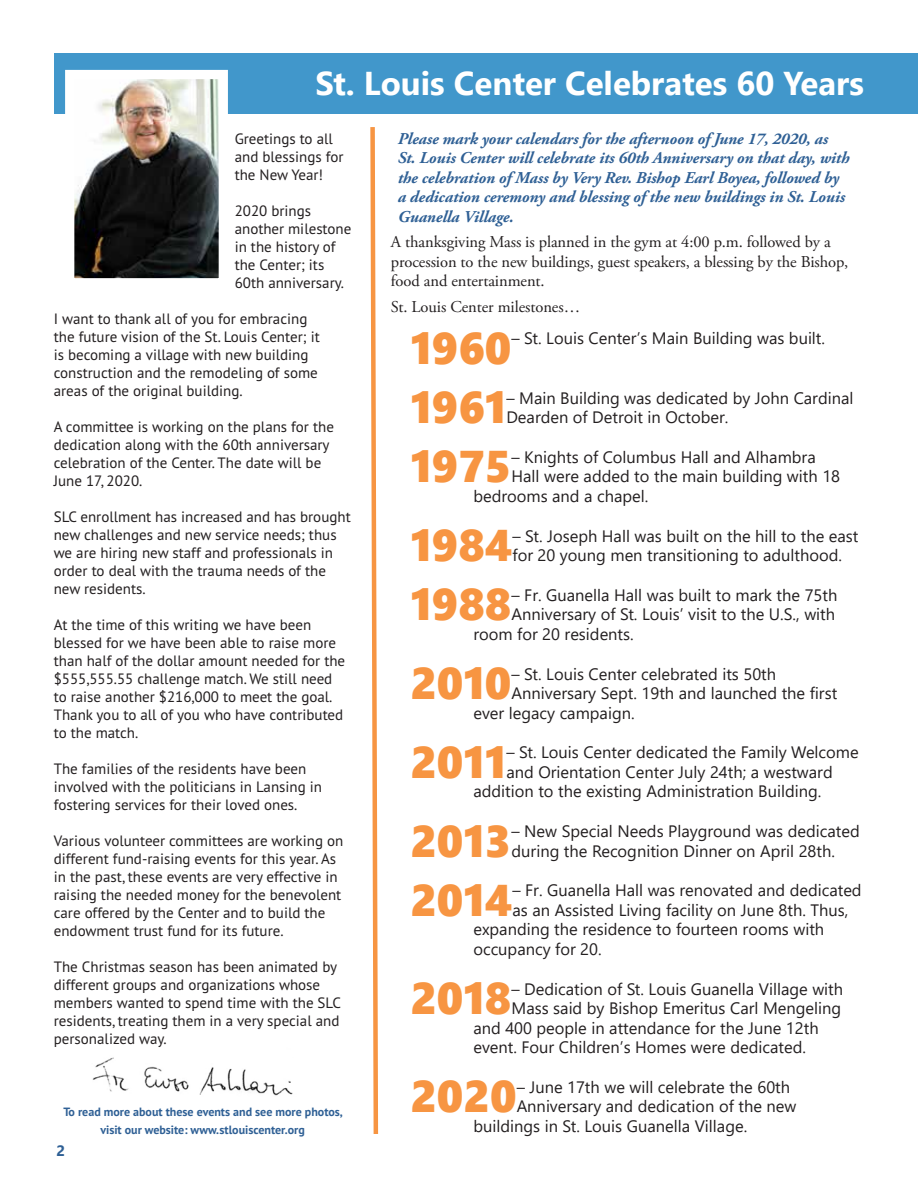
<style>
.page{position:relative;width:918px;height:1188px;background:#fff}
.page>*{position:absolute;margin:0;border:0;box-sizing:border-box;transform-origin:0 0}
.t1{font:44.4px "Segoe UI Black";color:#f79542}
.t2{font:700 33px "Segoe UI";color:#fff}
.t3{font:16.5px/19.5px "Segoe UI";color:#231f20}
.t4{font:italic 700 16.5px/19.5px "Adobe Garamond Pro";letter-spacing:-.005em;color:#2f6095}
.t5{font:16.5px/19.5px "Adobe Garamond Pro";letter-spacing:-.005em;color:#231f20}
.t6{font:15px/18px "PT Sans";color:#231f20}
.t7{font:700 15px "Segoe UI";color:#2f6095}
.t8{font:700 12px/18px "PT Sans";color:#2f6095;text-align:center}
</style>
<div class="page">
<div style="left:54px;top:54px;width:864px;height:60px;background:#4197cb"></div>
<hr style="left:917px;top:54px;width:1px;height:60px;background:#f79542">
<img style="left:92px;top:1057px;width:201px;height:39px">
<svg style="left:370px;top:127px;width:9px;height:1007px"></svg>
<img style="left:75px;top:80px;width:143px;height:197px">
<div style="left:65px;top:70px;width:163px;height:217px;border:9px solid #fff"></div>
<h2 class="t2" style="left:315px;top:52px;width:550px">St. Louis Center Celebrates 60 Years</h2>
<p class="t6" style="left:235px;top:129px;width:110px">Greetings to all and blessings for the New Year!</p>
<p class="t6" style="left:235px;top:201px;width:118px">2020 brings another milestone in the history of the Center; its<br>60th anniversary.</p>
<p class="t6" style="left:54px;top:309px;width:267px">I want to thank all of you for embracing the future vision of the St. Louis Center; it is becoming a village with new building construction and the remodeling of some areas of the original building.</p>
<p class="t6" style="left:54px;top:417px;width:282px">A committee is working on the plans for the dedication along with the 60th anniversary celebration of the Center. The date will be June 17, 2020.</p>
<p class="t6" style="left:54px;top:507px;width:299px">SLC enrollment has increased and has brought new challenges and new service needs; thus we are hiring new staff and professionals in order to deal with the trauma needs of the new residents.</p>
<p class="t6" style="left:54px;top:615px;width:293px">At the time of this writing we have been blessed for we have been able to raise more than half of the dollar amount needed for the $555,555.55 challenge match. We still need to raise another $216,000 to meet the goal.<br>Thank you to all of you who have contributed to the match.</p>
<p class="t6" style="left:54px;top:759px;width:270px">The families of the residents have been involved with the politicians in Lansing in fostering services for their loved ones.</p>
<p class="t6" style="left:54px;top:831px;width:291px">Various volunteer committees are working on different fund-raising events for this year. As in the past, these events are very effective in raising the needed money for the benevolent care offered by the Center and to build the endowment trust fund for its future.</p>
<p class="t6" style="left:54px;top:957px;width:289px">The Christmas season has been animated by different groups and organizations whose members wanted to spend time with the SLC residents, treating them in a very special and personalized way.</p>
<p class="t4" style="left:398px;top:129px;width:453px">Please mark your calendars for the afternoon of June 17, 2020, as St. Louis Center will celebrate its 60th Anniversary on that day, with the celebration of Mass by Very Rev. Bishop Earl Boyea, followed by a dedication ceremony and blessing of the new buildings in St. Louis Guanella Village.</p>
<p class="t5" style="left:391px;top:233px;width:459px">A thanksgiving Mass is planned in the gym at 4:00 p.m. followed by a procession to the new buildings, guest speakers, a blessing by the Bishop, food and entertainment.</p>
<p class="t5" style="left:391px;top:297px;width:191px">St. Louis Center milestones…</p>
<h1 class="t1" style="left:410px;top:316px;width:103px">1960</h1>
<p class="t3" style="left:512px;top:327px;width:315px">– St. Louis Center’s Main Building was built.</p>
<h1 class="t1" style="left:410px;top:375px;width:97px">1961</h1>
<p class="t3" style="left:506px;top:387px;width:349px">– Main Building was dedicated by John Cardinal<br>Dearden of Detroit in October.</p>
<h1 class="t1" style="left:410px;top:434px;width:103px">1975</h1>
<p class="t3" style="left:512px;top:446px;width:306px">– Knights of Columbus Hall and Alhambra</p>
<p class="t3" style="left:512px;top:465px;width:330px">Hall were added to the main building with 18</p>
<p class="t3" style="left:473px;top:485px;width:177px">bedrooms and a chapel.</p>
<h1 class="t1" style="left:410px;top:513px;width:104px">1984</h1>
<p class="t3" style="left:513px;top:525px;width:347px">– St. Joseph Hall was built on the hill to the east for 20 young men transitioning to adulthood.</p>
<h1 class="t1" style="left:410px;top:572px;width:103px">1988</h1>
<p class="t3" style="left:512px;top:584px;width:327px">– Fr. Guanella Hall was built to mark the 75th</p>
<p class="t3" style="left:512px;top:603px;width:325px">Anniversary of St. Louis’ visit to the U.S., with</p>
<p class="t3" style="left:473px;top:623px;width:162px">room for 20 residents.</p>
<h1 class="t1" style="left:410px;top:651px;width:103px">2010</h1>
<p class="t3" style="left:512px;top:663px;width:266px">– St. Louis Center celebrated its 50th</p>
<p class="t3" style="left:512px;top:682px;width:327px">Anniversary Sept. 19th and launched the first</p>
<p class="t3" style="left:473px;top:702px;width:163px">ever legacy campaign.</p>
<h1 class="t1" style="left:410px;top:730px;width:97px">2011</h1>
<p class="t3" style="left:506px;top:741px;width:354px">– St. Louis Center dedicated the Family Welcome</p>
<p class="t3" style="left:506px;top:761px;width:328px">and Orientation Center July 24th; a westward</p>
<p class="t3" style="left:473px;top:780px;width:350px">addition to the existing Administration Building.</p>
<h1 class="t1" style="left:410px;top:809px;width:103px">2013</h1>
<p class="t3" style="left:512px;top:820px;width:350px">– New Special Needs Playground was dedicated during the Recognition Dinner on April 28th.</p>
<h1 class="t1" style="left:410px;top:868px;width:104px">2014</h1>
<p class="t3" style="left:513px;top:879px;width:351px">– Fr. Guanella Hall was renovated and dedicated</p>
<p class="t3" style="left:513px;top:899px;width:337px">as an Assisted Living facility on June 8th. Thus,</p>
<p class="t3" style="left:473px;top:918px;width:352px">expanding the residence to fourteen rooms with</p>
<p class="t3" style="left:473px;top:938px;width:130px">occupancy for 20.</p>
<h1 class="t1" style="left:410px;top:966px;width:103px">2018</h1>
<p class="t3" style="left:512px;top:978px;width:333px">– Dedication of St. Louis Guanella Village with</p>
<p class="t3" style="left:512px;top:997px;width:331px">Mass said by Bishop Emeritus Carl Mengeling</p>
<p class="t3" style="left:473px;top:1017px;width:347px">and 400 people in attendance for the June 12th</p>
<p class="t3" style="left:473px;top:1036px;width:334px">event. Four Children’s Homes were dedicated.</p>
<h1 class="t1" style="left:410px;top:1064px;width:108px">2020</h1>
<p class="t3" style="left:517px;top:1076px;width:275px">– June 17th we will celebrate the 60th</p>
<p class="t3" style="left:517px;top:1095px;width:281px">Anniversary and dedication of the new</p>
<p class="t3" style="left:473px;top:1115px;width:275px">buildings in St. Louis Guanella Village.</p>
<p class="t8" style="left:63px;top:1103px;width:281px">To read more about these events and see more photos, visit our website: www.stlouiscenter.org</p>
<p class="t7" style="left:56px;top:1137px;width:10px">2</p>
</div>
